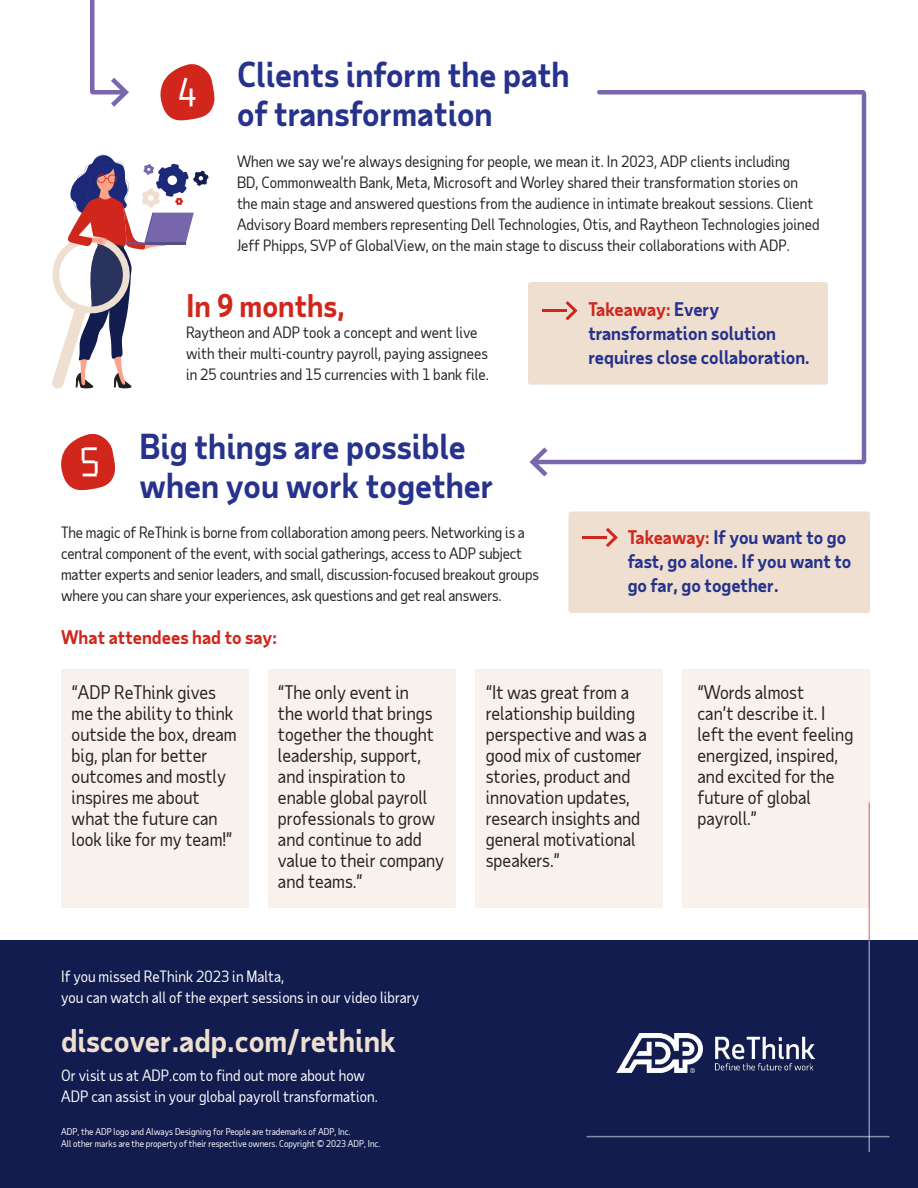
<style>
.page{position:relative;width:918px;height:1188px;background:#fff}
.page>*{position:absolute;margin:0;border:0;box-sizing:border-box;transform-origin:0 0}
.t1{font:37.5px "Taub Display 30";color:#fff}
.t2{font:700 33px/39px "Taub Sans";color:#26328c}
.t3{font:700 30px "Taub Sans";color:#efdfd1}
.t4{font:700 30px "Taub Sans";color:#d0271d}
.t5{font:18px/21px "Taub Sans";color:#222}
.t6{font:700 18px/24px "Taub Sans";color:#26328c}
.t7{font:700 18px "Taub Sans";color:#d0271d}
.t8{font:15px/21px "Taub Sans";color:#222}
.t9{font:15px/21px "Taub Sans";color:#fff}
.t10{font:9px/12px "Taub Sans";color:#fff}
.s1{color:#d0271d}
</style>
<div class="page">
<div style="left:61px;top:669px;width:188px;height:239px;background:#f8f1ec"></div>
<div style="left:268px;top:669px;width:188px;height:239px;background:#f8f1ec"></div>
<div style="left:475px;top:669px;width:188px;height:239px;background:#f8f1ec"></div>
<div style="left:682px;top:669px;width:188px;height:239px;background:#f8f1ec"></div>
<div style="left:0;top:940px;width:918px;height:248px;background:#121c4e"></div>
<svg style="left:160px;top:64px;width:54px;height:57px"></svg>
<svg style="left:61px;top:433px;width:54px;height:57px"></svg>
<div style="left:528px;top:282px;width:300px;height:103px;background:#efdfd1;border-radius:3px"></div>
<div style="left:568px;top:512px;width:302px;height:101px;background:#efdfd1;border-radius:3px"></div>
<hr style="left:868px;top:802px;width:2px;height:138px;background:#d0271d">
<hr style="left:868px;top:940px;width:2px;height:212px;background:#fff">
<hr style="left:90px;top:0;width:4px;height:92px;background:#7967ae">
<hr style="left:862px;top:94px;width:4px;height:367px;background:#7967ae">
<svg style="left:52px;top:155px;width:157px;height:234px"></svg>
<svg style="left:111px;top:78px;width:18px;height:29px"></svg>
<svg style="left:530px;top:447px;width:18px;height:30px"></svg>
<hr style="left:599px;top:90px;width:264px;height:4px;background:#7967ae">
<hr style="left:93px;top:90px;width:29px;height:4px;background:#7967ae">
<hr style="left:535px;top:460px;width:328px;height:4px;background:#7967ae">
<hr style="left:542px;top:309px;width:25px;height:3px;background:#d0271d">
<svg style="left:566px;top:301px;width:12px;height:19px"></svg>
<hr style="left:582px;top:536px;width:25px;height:3px;background:#d0271d">
<svg style="left:606px;top:528px;width:12px;height:19px"></svg>
<hr style="left:586px;top:1136px;width:304px;height:1px;background:#fff">
<img style="left:616px;top:1033px;width:198px;height:40px">
<h1 class="t1" style="left:177px;top:68px;width:22px">4</h1>
<h2 class="t2" style="left:237px;top:54px;width:334px">Clients inform the path of transformation</h2>
<p class="t8" style="left:237px;top:150px;width:584px">When we say we’re always designing for people, we mean it. In 2023, ADP clients including<br>BD, Commonwealth Bank, Meta, Microsoft and Worley shared their transformation stories on the main stage and answered questions from the audience in intimate breakout sessions. Client Advisory Board members representing Dell Technologies, Otis, and Raytheon Technologies joined Jeff Phipps, SVP of GlobalView, on the main stage to discuss their collaborations with ADP.</p>
<h3 class="t4" style="left:186px;top:286px;width:160px">In 9 months,</h3>
<h1 class="t1" style="left:80px;top:438px;width:22px">5</h1>
<p class="t8" style="left:186px;top:321px;width:305px">Raytheon and ADP took a concept and went live with their multi-country payroll, paying assignees in 25 countries and 15 currencies with 1 bank file.</p>
<h2 class="t2" style="left:140px;top:426px;width:355px">Big things are possible when you work together</h2>
<p class="t8" style="left:61px;top:522px;width:479px">The magic of ReThink is borne from collaboration among peers. Networking is a central component of the event, with social gatherings, access to ADP subject matter experts and senior leaders, and small, discussion-focused breakout groups where you can share your experiences, ask questions and get real answers.</p>
<p class="t6" style="left:588px;top:297px;width:223px"><span class="s1">Takeaway:</span> Every transformation solution requires close collaboration.</p>
<p class="t6" style="left:628px;top:525px;width:225px"><span class="s1">Takeaway:</span> If you want to go fast, go alone. If you want to go far, go together.</p>
<p class="t7" style="left:61px;top:625px;width:217px">What attendees had to say:</p>
<p class="t5" style="left:72px;top:681px;width:167px">“ADP ReThink gives me the ability to think outside the box, dream big, plan for better outcomes and mostly inspires me about what the future can look like for my team!”</p>
<p class="t5" style="left:278px;top:681px;width:168px">“The only event in<br>the world that brings together the thought leadership, support, and inspiration to enable global payroll professionals to grow and continue to add value to their company and teams.”</p>
<p class="t5" style="left:486px;top:681px;width:162px">“It was great from a relationship building perspective and was a good mix of customer stories, product and innovation updates, research insights and general motivational speakers.”</p>
<p class="t5" style="left:697px;top:681px;width:157px">“Words almost<br>can’t describe it. I left the event feeling energized, inspired, and excited for the future of global payroll.”</p>
<p class="t9" style="left:61px;top:966px;width:360px">If you missed ReThink 2023 in Malta,<br>you can watch all of the expert sessions in our video library</p>
<h3 class="t3" style="left:61px;top:1021px;width:336px">discover.adp.com/rethink</h3>
<p class="t9" style="left:61px;top:1065px;width:318px">Or visit us at ADP.com to find out more about how<br>ADP can assist in your global payroll transformation.</p>
<p class="t10" style="left:61px;top:1126px;width:321px">ADP, the ADP logo and Always Designing for People are trademarks of ADP, Inc.<br>All other marks are the property of their respective owners. Copyright © 2023 ADP, Inc.</p>
</div>
